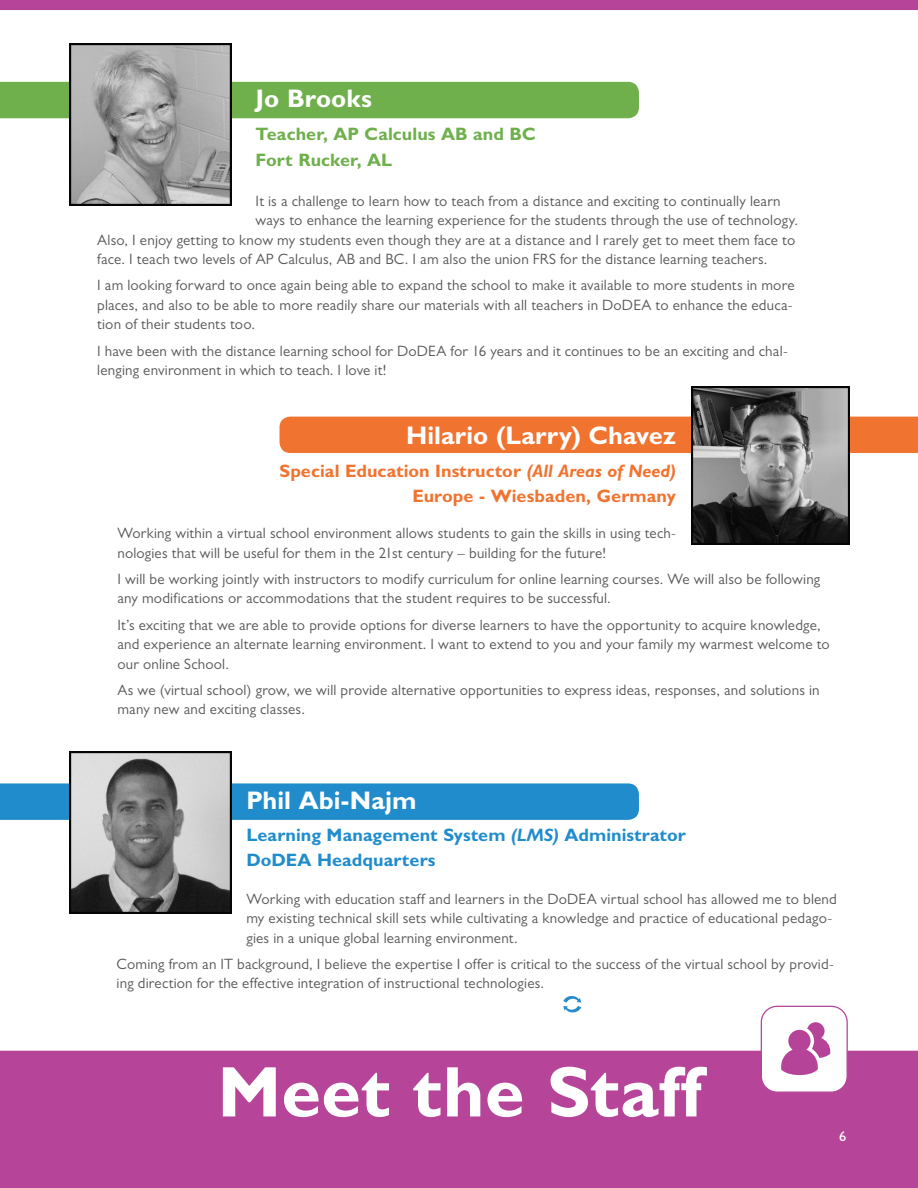
<style>
.page{position:relative;width:918px;height:1188px;background:#fff}
.page>*{position:absolute;margin:0;border:0;box-sizing:border-box;transform-origin:0 0}
.Head_A{font:700 72px "Gill Sans MT Pro";color:#fff}
.whiteHeading{font:700 25.5px "Gill Sans MT Pro";color:#fff}
.whiteHeading-2{font:700 18px "Gill Sans MT Pro";color:#f07330}
.whiteHeading-3{font:700 18px "Gill Sans MT Pro";color:#218ccc}
.whiteHeading-4{font:700 18px "Gill Sans MT Pro";color:#6faf4c}
.meetStaff{font:15px/19.5px "Gill Sans MT Pro";letter-spacing:.01em;color:#57585a}
.Preformatted_Text{font:15px/19.5px "Gill Sans MT Pro";letter-spacing:.01em;color:#57585a}
.t1{font:500 14.25px "Gill Sans MT Pro";color:#fff}
.s1{font-style:italic}
</style>
<div class="page">
<div style="left:0;top:1051px;width:918px;height:137px;background:#b64499"></div>
<div style="left:0;top:82px;width:639px;height:36px;background:#6faf4c"></div>
<div style="left:280px;top:417px;width:638px;height:36px;background:#f07330"></div>
<div style="left:0;top:783px;width:639px;height:37px;background:#218ccc"></div>
<img style="left:69px;top:752px;width:162px;height:162px">
<div style="left:0;top:0;width:918px;height:10px;background:#b64499"></div>
<svg style="left:761px;top:1006px;width:87px;height:87px"></svg>
<img style="left:691px;top:387px;width:158px;height:158px">
<img style="left:69px;top:44px;width:162px;height:162px">
<svg style="left:563px;top:996px;width:18px;height:16px"></svg>
<p class="whiteHeading" style="left:256px;top:83px;width:118px">Jo Brooks</p>
<p class="whiteHeading-4" style="left:256px;top:123px;width:282px">Teacher, AP Calculus AB and BC</p>
<p class="whiteHeading-4" style="left:256px;top:149px;width:138px">Fort Rucker, AL</p>
<p class="meetStaff" style="left:256px;top:191px;width:527px">It is a challenge to learn how to teach from a distance and exciting to continually learn</p>
<p class="meetStaff" style="left:256px;top:210px;width:544px">ways to enhance the learning experience for the students through the use of technology.</p>
<p class="meetStaff" style="left:97px;top:230px;width:700px">Also, I enjoy getting to know my students even though they are at a distance and I rarely get to meet them face to</p>
<p class="meetStaff" style="left:97px;top:249px;width:672px">face. I teach two levels of AP Calculus, AB and BC. I am also the union FRS for the distance learning teachers.</p>
<p class="meetStaff" style="left:97px;top:275px;width:699px">I am looking forward to once again being able to expand the school to make it available to more students in more places, and also to be able to more readily share our materials with all teachers in DoDEA to enhance the educa&shy;tion of their students too.</p>
<p class="meetStaff" style="left:97px;top:341px;width:692px">I have been with the distance learning school for DoDEA for 16 years and it continues to be an exciting and chal&shy;lenging environment in which to teach. I love it!</p>
<p class="whiteHeading" style="left:406px;top:419px;width:271px">Hilario (Larry) Chavez</p>
<p class="whiteHeading-2" style="left:279px;top:459px;width:398px">Special Education Instructor <span class="s1">(All Areas of Need)</span></p>
<p class="whiteHeading-2" style="left:412px;top:485px;width:265px">Europe - Wiesbaden, Germany</p>
<p class="meetStaff" style="left:117px;top:523px;width:560px">Working within a virtual school environment allows students to gain the skills in using tech&shy;nologies that will be useful for them in the 21st century – building for the future!</p>
<p class="meetStaff" style="left:117px;top:569px;width:704px">I will be working jointly with instructors to modify curriculum for online learning courses. We will also be following any modifications or accommodations that the student requires to be successful.</p>
<p class="meetStaff" style="left:117px;top:615px;width:714px">It’s exciting that we are able to provide options for diverse learners to have the opportunity to acquire knowledge, and experience an alternate learning environment. I want to extend to you and your family my warmest welcome to our online School.</p>
<p class="meetStaff" style="left:117px;top:680px;width:704px">As we (virtual school) grow, we will provide alternative opportunities to express ideas, responses, and solutions in many new and exciting classes.</p>
<p class="whiteHeading" style="left:246px;top:785px;width:172px">Phil Abi-Najm</p>
<p class="whiteHeading-3" style="left:246px;top:823px;width:441px">Learning Management System <span class="s1">(LMS)</span> Administrator</p>
<p class="whiteHeading-3" style="left:246px;top:849px;width:191px">DoDEA Headquarters</p>
<p class="Preformatted_Text" style="left:246px;top:889px;width:592px">Working with education staff and learners in the DoDEA virtual school has allowed me to blend my existing technical skill sets while cultivating a knowledge and practice of educational pedago&shy;gies in a unique global learning environment.</p>
<p class="meetStaff" style="left:117px;top:954px;width:719px">Coming from an IT background, I believe the expertise I offer is critical to the success of the virtual school by provid&shy;ing direction for the effective integration of instructional technologies.</p>
<p class="Head_A" style="left:217px;top:1048px;width:486px">Meet the Staff</p>
<p class="t1" style="left:839px;top:1128px;width:9px">6</p>
</div>
